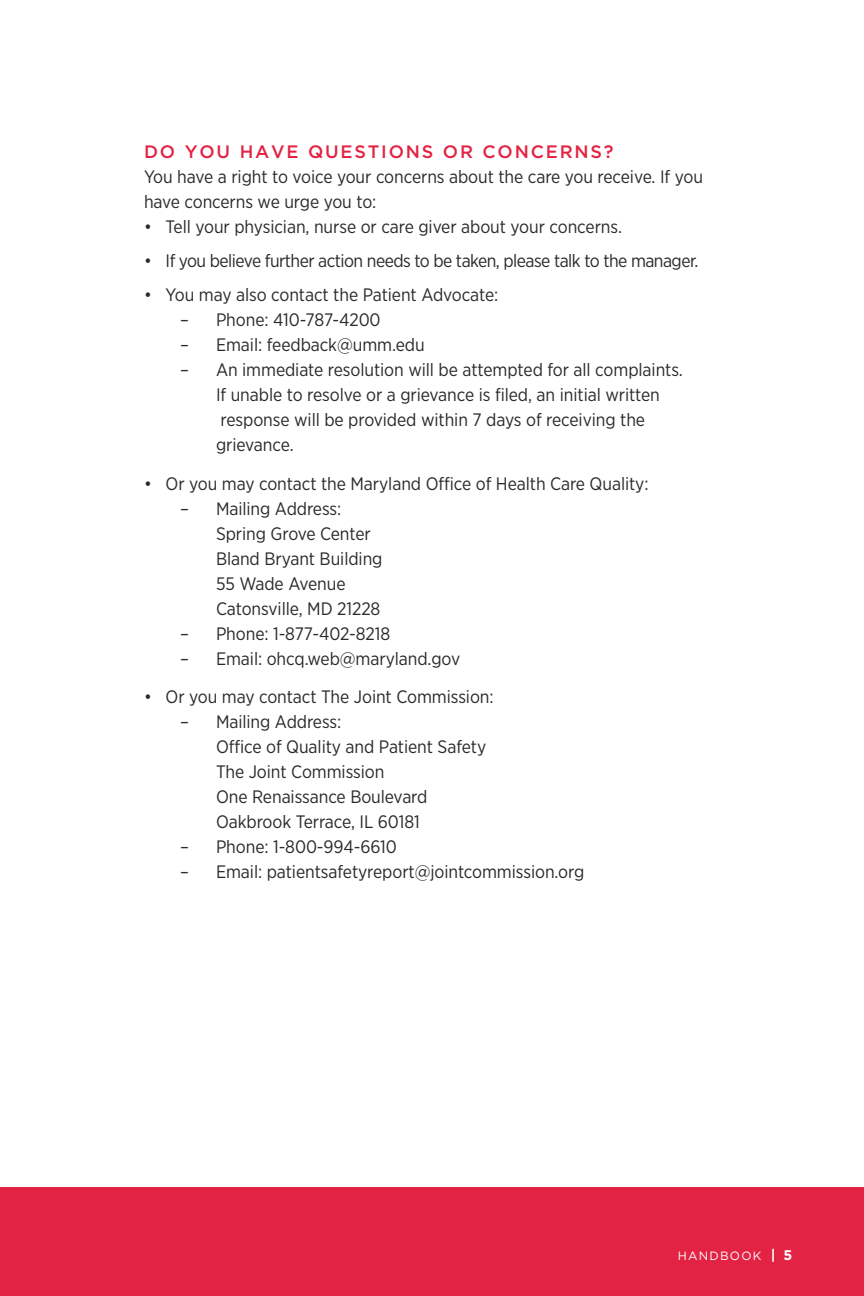
<style>
.page{position:relative;width:864px;height:1296px;background:#fff}
.page>*{position:absolute;margin:0;border:0;box-sizing:border-box;transform-origin:0 0}
.t1{font:18px/25px "Gotham Narrow";letter-spacing:-.005em;color:#2b292a}
.t2{font:18px "Gotham Narrow";letter-spacing:-.03em;color:#2b292a}
.t3{font:500 18px "Gotham";letter-spacing:.1em;color:#e32343}
.t4{font:12px "Gotham";letter-spacing:.1em;color:#fff}
.s1{font-weight:700;font-size:14px}
</style>
<div class="page">
<div style="left:0;top:1187px;width:864px;height:109px;background:#e32343"></div>
<p class="t3" style="left:144px;top:145px;width:471px">DO YOU HAVE QUESTIONS OR CONCERNS?</p>
<p class="t1" style="left:144px;top:166px;width:561px">You have a right to voice your concerns about the care you receive. If you have concerns we urge you to:</p>
<p class="t1" style="left:144px;top:216px;width:480px">• Tell your physician, nurse or care giver about your concerns.</p>
<p class="t2" style="left:144px;top:254px;width:556px">• If you believe further action needs to be taken, please talk to the manager.</p>
<p class="t1" style="left:144px;top:284px;width:356px">• You may also contact the Patient Advocate:</p>
<p class="t1" style="left:180px;top:309px;width:202px">– Phone: 410-787-4200</p>
<p class="t1" style="left:180px;top:334px;width:246px">– Email: feedback@umm.edu</p>
<p class="t1" style="left:216px;top:359px;width:468px;text-indent:-36px">– An immediate resolution will be attempted for all complaints.<br>If unable to resolve or a grievance is filed, an initial written response will be provided within 7 days of receiving the grievance.</p>
<p class="t1" style="left:144px;top:472px;width:506px">• Or you may contact the Maryland Office of Health Care Quality:</p>
<p class="t1" style="left:216px;top:497px;width:168px;text-indent:-36px">– Mailing Address:<br>Spring Grove Center<br>Bland Bryant Building<br>55 Wade Avenue<br>Catonsville, MD 21228</p>
<p class="t1" style="left:180px;top:622px;width:212px">– Phone: 1-877-402-8218</p>
<p class="t1" style="left:180px;top:647px;width:282px">– Email: ohcq.web@maryland.gov</p>
<p class="t1" style="left:144px;top:685px;width:351px">• Or you may contact The Joint Commission:</p>
<p class="t1" style="left:216px;top:710px;width:272px;text-indent:-36px">– Mailing Address:<br>Office of Quality and Patient Safety<br>The Joint Commission<br>One Renaissance Boulevard<br>Oakbrook Terrace, IL 60181</p>
<p class="t1" style="left:180px;top:835px;width:218px">– Phone: 1-800-994-6610</p>
<p class="t1" style="left:180px;top:860px;width:406px">– Email: patientsafetyreport@jointcommission.org</p>
<p class="t4" style="left:678px;top:1251px;width:116px">HANDBOOK <span class="s1">| 5</span></p>
</div>
